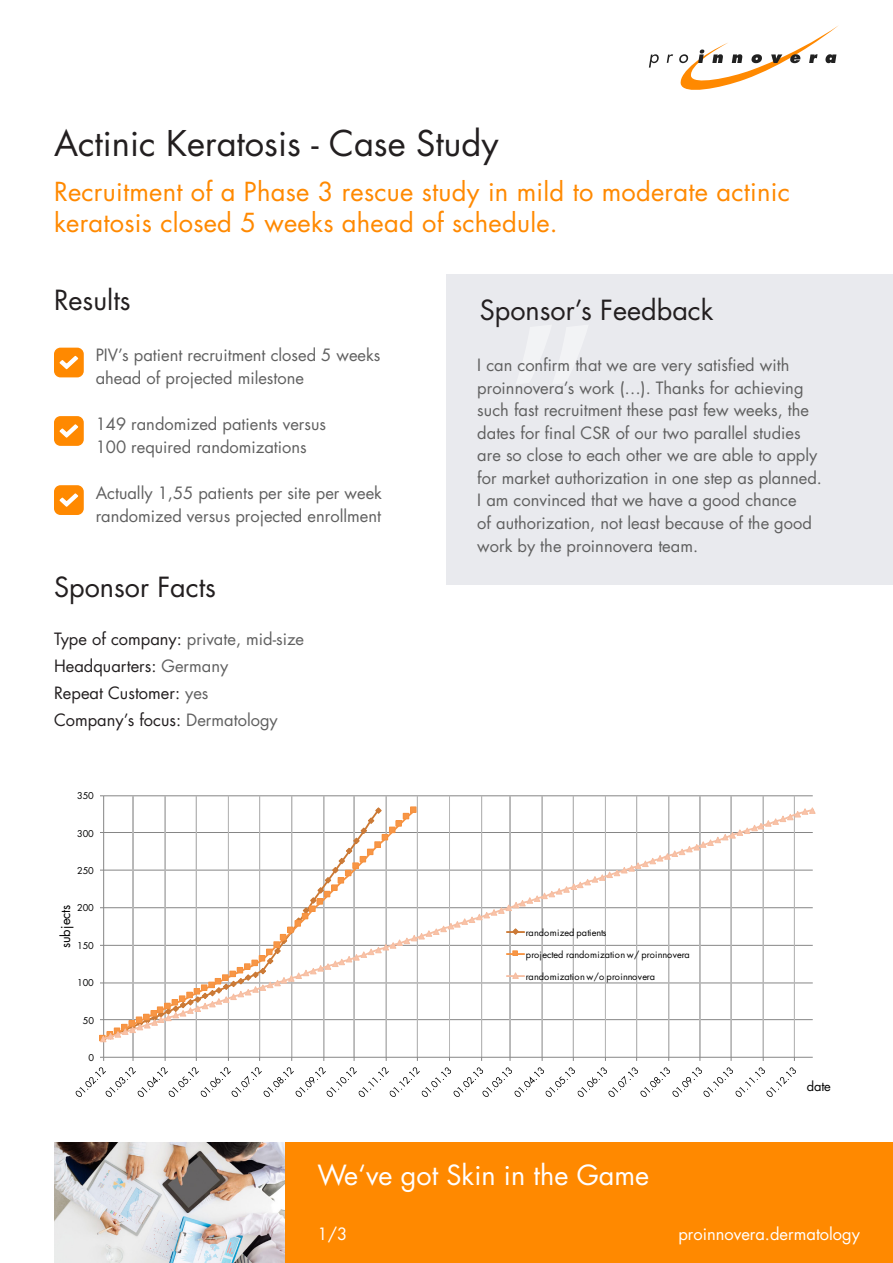
<style>
.page{position:relative;width:893px;height:1263px;background:#fff}
.page>*{position:absolute;margin:0;border:0;box-sizing:border-box;transform-origin:0 0}
.t1{font:246px "Myriad Pro";color:#fff}
.t2{font:34.5px "Futura LT";color:#231f20}
.t3{font:27px "Futura LT";color:#231f20}
.t4{font:27px "Futura LT";color:#fff}
.t5{font:25.5px/30.6px "Futura LT";letter-spacing:.01em;color:#ff8900}
.t6{font:16.5px/22.5px "Futura LT";color:#606060}
.t7{font:16.5px "Futura LT";color:#231f20}
.t8{font:16.5px "Futura LT";color:#fff}
.t9{font:12.9px "Futura LT";letter-spacing:-.005em;color:#000}
.t10{font:9.15px "Futura LT";letter-spacing:.025em;color:#000}
.t11{font:9.15px "Futura LT";letter-spacing:-.015em;color:#000}
.s1{color:#231f20}
.s2{color:#606060}
</style>
<div class="page">
<div style="left:54px;top:348px;width:30px;height:29px;background:#ff8900;border-radius:6px"></div>
<svg style="left:59px;top:355px;width:20px;height:15px"></svg>
<div style="left:54px;top:416px;width:30px;height:30px;background:#ff8900;border-radius:6px"></div>
<svg style="left:59px;top:424px;width:20px;height:14px"></svg>
<div style="left:54px;top:485px;width:30px;height:30px;background:#ff8900;border-radius:6px"></div>
<svg style="left:59px;top:493px;width:20px;height:14px"></svg>
<div style="left:285px;top:1142px;width:608px;height:121px;background:#ff8900"></div>
<svg style="left:649px;top:54px;width:10px;height:14px"></svg>
<svg style="left:667px;top:54px;width:6px;height:9px"></svg>
<svg style="left:679px;top:25px;width:160px;height:65px"></svg>
<img style="left:54px;top:1142px;width:231px;height:121px">
<hr style="left:104px;top:795px;width:709px;height:1px;background:#868686">
<hr style="left:133px;top:796px;width:1px;height:261px;background:#b7b7b7">
<hr style="left:165px;top:796px;width:1px;height:261px;background:#b7b7b7">
<hr style="left:196px;top:796px;width:1px;height:261px;background:#b7b7b7">
<hr style="left:228px;top:796px;width:1px;height:261px;background:#b7b7b7">
<hr style="left:259px;top:796px;width:1px;height:261px;background:#b7b7b7">
<hr style="left:291px;top:796px;width:1px;height:261px;background:#b7b7b7">
<hr style="left:323px;top:796px;width:1px;height:261px;background:#b7b7b7">
<hr style="left:354px;top:796px;width:1px;height:261px;background:#b7b7b7">
<hr style="left:386px;top:796px;width:1px;height:261px;background:#b7b7b7">
<hr style="left:417px;top:796px;width:1px;height:261px;background:#b7b7b7">
<hr style="left:449px;top:796px;width:1px;height:261px;background:#b7b7b7">
<hr style="left:481px;top:796px;width:1px;height:261px;background:#b7b7b7">
<hr style="left:510px;top:796px;width:1px;height:261px;background:#b7b7b7">
<hr style="left:542px;top:796px;width:1px;height:261px;background:#b7b7b7">
<hr style="left:573px;top:796px;width:1px;height:261px;background:#b7b7b7">
<hr style="left:605px;top:796px;width:1px;height:261px;background:#b7b7b7">
<hr style="left:636px;top:796px;width:1px;height:261px;background:#b7b7b7">
<hr style="left:668px;top:796px;width:1px;height:261px;background:#b7b7b7">
<hr style="left:699px;top:796px;width:1px;height:261px;background:#b7b7b7">
<hr style="left:731px;top:796px;width:1px;height:261px;background:#b7b7b7">
<hr style="left:763px;top:796px;width:1px;height:261px;background:#b7b7b7">
<hr style="left:794px;top:796px;width:1px;height:261px;background:#b7b7b7">
<hr style="left:103px;top:796px;width:1px;height:261px;background:#868686">
<hr style="left:104px;top:1057px;width:709px;height:1px;background:#868686">
<svg style="left:76px;top:1067px;width:720px;height:30px"></svg>
<svg style="left:99px;top:806px;width:717px;height:237px"></svg>
<div style="left:446px;top:274px;width:447px;height:311px;background:#e9eaee"></div>
<p class="t2" style="left:54px;top:121px;width:446px">Actinic Keratosis - Case Study</p>
<p class="t5" style="left:54px;top:177px;width:737px">Recruitment of a Phase 3 rescue study in mild to moderate actinic keratosis closed 5 weeks ahead of schedule.</p>
<p class="t3" style="left:54px;top:283px;width:78px">Results</p>
<p class="t6" style="left:96px;top:344px;width:286px">PIV’s patient recruitment closed 5 weeks ahead of projected milestone</p>
<p class="t6" style="left:96px;top:413px;width:232px">149 randomized patients versus</p>
<p class="t6" style="left:96px;top:435px;width:213px">100 required randomizations</p>
<p class="t6" style="left:96px;top:482px;width:288px">Actually 1,55 patients per site per week randomized versus projected enrollment</p>
<p class="t3" style="left:54px;top:570px;width:163px">Sponsor Facts</p>
<p class="t6" style="left:54px;top:628px;width:252px"><span class="s1">Type of company:</span> private, mid-size</p>
<p class="t7" style="left:54px;top:656px;width:176px">Headquarters: <span class="s2">Germany</span></p>
<p class="t7" style="left:54px;top:683px;width:156px">Repeat Customer: <span class="s2">yes</span></p>
<p class="t7" style="left:54px;top:710px;width:225px">Company’s focus: <span class="s2">Dermatology</span></p>
<p class="t11" style="left:77px;top:790px;width:18px">350</p>
<p class="t11" style="left:77px;top:827px;width:18px">300</p>
<p class="t11" style="left:77px;top:865px;width:18px">250</p>
<p class="t11" style="left:77px;top:902px;width:18px">200</p>
<p class="t9" style="left:57px;top:948px;width:45px;rotate:-90deg">subjects</p>
<p class="t11" style="left:77px;top:940px;width:18px">150</p>
<p class="t11" style="left:77px;top:977px;width:18px">100</p>
<p class="t11" style="left:83px;top:1014px;width:13px">50</p>
<p class="t11" style="left:88px;top:1052px;width:7px">0</p>
<p class="t3" style="left:480px;top:293px;width:235px">Sponsor’s Feedback</p>
<h1 class="t1" style="left:510px;top:121px;width:89px">„</h1>
<p class="t6" style="left:477px;top:399px;width:346px">such fast recruitment these past few weeks, the dates for final CSR of our two parallel studies are so close to each other we are able to apply for market authorization in one step as planned.<br>I am convinced that we have a good chance<br>of authorization, not least because of the good work by the proinnovera team.</p>
<p class="t6" style="left:477px;top:354px;width:328px">I can confirm that we are very satisfied with proinnovera’s work (…). Thanks for achieving</p>
<p class="t11" style="left:526px;top:927px;width:82px">randomized patients</p>
<p class="t10" style="left:526px;top:949px;width:165px">projected randomization w/ proinnovera</p>
<p class="t10" style="left:526px;top:971px;width:131px">randomization w/o proinnovera</p>
<p class="t9" style="left:807px;top:1078px;width:26px">date</p>
<p class="t4" style="left:317px;top:1158px;width:333px">We‘ve got Skin in the Game</p>
<p class="t8" style="left:317px;top:1224px;width:31px">1/3</p>
<p class="t8" style="left:678px;top:1224px;width:183px">proinnovera.dermatology</p>
</div>
